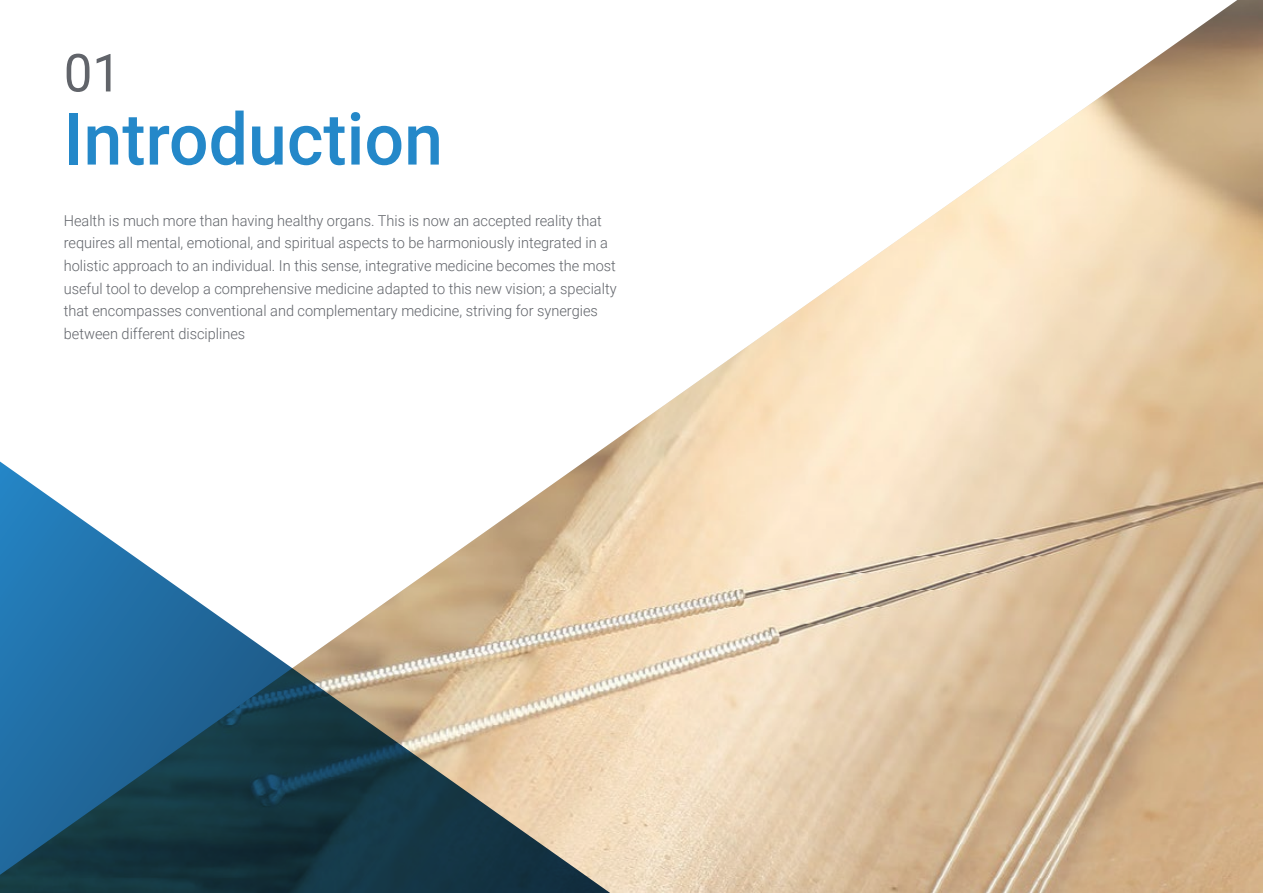
<style>
.page{position:relative;width:1263px;height:893px;background:#fff}
.page>*{position:absolute;margin:0;border:0;box-sizing:border-box;transform-origin:0 0}
.t1{font:500 72px "Roboto";color:#2488c9}
.t2{font:52.5px "Roboto";color:#61646a}
.t3{font:300 15px/22.5px "Roboto";color:#61646a}
</style>
<div class="page">
<img style="left:606px;top:0;width:657px;height:893px">
<svg style="left:0;top:446px;width:640px;height:447px"></svg>
<h2 class="t2" style="left:64px;top:36px;width:59px">01</h2>
<h1 class="t1" style="left:64px;top:89px;width:381px">Introduction</h1>
<p class="t3" style="left:64px;top:209px;width:554px">Health is much more than having healthy organs. This is now an accepted reality that requires all mental, emotional, and spiritual aspects to be harmoniously integrated in a holistic approach to an individual. In this sense, integrative medicine becomes the most useful tool to develop a comprehensive medicine adapted to this new vision; a specialty that encompasses conventional and complementary medicine, striving for synergies between different disciplines</p>
</div>
